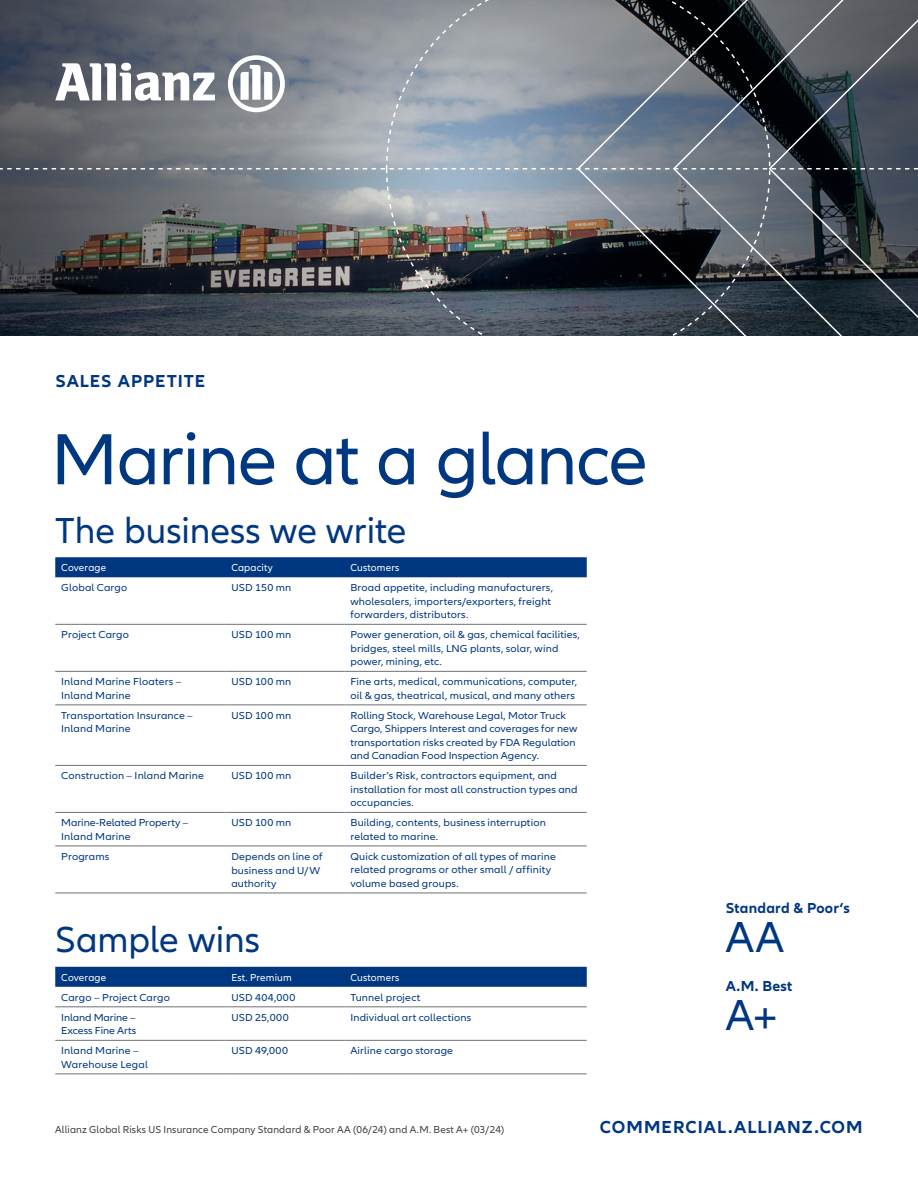
<style>
.page{position:relative;width:918px;height:1188px;background:#fff}
.page>*{position:absolute;margin:0;border:0;box-sizing:border-box;transform-origin:0 0}
.t1{font:75px "Allianz Neo";letter-spacing:-.02em;color:#003781}
.t2{font:45px "Allianz Neo";color:#003781}
.t3{font:37.5px "Allianz Neo";color:#003781}
.t4{font:700 18px "Allianz Neo";letter-spacing:.055em;color:#003781}
.t5{font:700 15px "Allianz Neo";letter-spacing:.015em;color:#003781}
.t6{font:10.5px/13.5px "Allianz Neo";letter-spacing:.01em;color:#003781;scale:1.06 1}
.t7{font:10.5px "Allianz Neo";letter-spacing:.01em;color:#414141}
.t8{font:10.5px "Allianz Neo";letter-spacing:.015em;color:#fff}
.t9{font:10.5px "Allianz Neo";letter-spacing:.035em;color:#003781;scale:1.06 1}
</style>
<div class="page">
<img style="left:0;top:0;width:576px;height:336px">
<svg style="left:576px;top:0;width:342px;height:336px;background:#485057"></svg>
<svg style="left:55px;top:63px;width:160px;height:38px"></svg>
<svg style="left:228px;top:55px;width:57px;height:57px"></svg>
<div style="left:55px;top:557px;width:532px;height:20px;background:#003781"></div>
<hr style="left:55px;top:624px;width:170px;height:1px;background:#707172">
<hr style="left:225px;top:624px;width:119px;height:1px;background:#707172">
<hr style="left:344px;top:624px;width:243px;height:1px;background:#707172">
<hr style="left:55px;top:671px;width:170px;height:1px;background:#707172">
<hr style="left:225px;top:671px;width:119px;height:1px;background:#707172">
<hr style="left:344px;top:671px;width:243px;height:1px;background:#707172">
<hr style="left:55px;top:705px;width:170px;height:1px;background:#707172">
<hr style="left:225px;top:705px;width:119px;height:1px;background:#707172">
<hr style="left:344px;top:705px;width:243px;height:1px;background:#707172">
<hr style="left:55px;top:765px;width:170px;height:1px;background:#707172">
<hr style="left:225px;top:765px;width:119px;height:1px;background:#707172">
<hr style="left:344px;top:765px;width:243px;height:1px;background:#707172">
<hr style="left:55px;top:812px;width:170px;height:1px;background:#707172">
<hr style="left:225px;top:812px;width:119px;height:1px;background:#707172">
<hr style="left:344px;top:812px;width:243px;height:1px;background:#707172">
<hr style="left:55px;top:846px;width:170px;height:1px;background:#707172">
<hr style="left:225px;top:846px;width:119px;height:1px;background:#707172">
<hr style="left:344px;top:846px;width:243px;height:1px;background:#707172">
<hr style="left:55px;top:893px;width:170px;height:1px;background:#707172">
<hr style="left:225px;top:893px;width:119px;height:1px;background:#707172">
<hr style="left:344px;top:893px;width:243px;height:1px;background:#707172">
<div style="left:55px;top:967px;width:532px;height:20px;background:#003781"></div>
<hr style="left:55px;top:1007px;width:170px;height:1px;background:#707172">
<hr style="left:225px;top:1007px;width:119px;height:1px;background:#707172">
<hr style="left:344px;top:1007px;width:243px;height:1px;background:#707172">
<hr style="left:55px;top:1040px;width:170px;height:1px;background:#707172">
<hr style="left:225px;top:1040px;width:119px;height:1px;background:#707172">
<hr style="left:344px;top:1040px;width:243px;height:1px;background:#707172">
<hr style="left:55px;top:1074px;width:170px;height:1px;background:#707172">
<hr style="left:225px;top:1074px;width:119px;height:1px;background:#707172">
<hr style="left:344px;top:1074px;width:243px;height:1px;background:#707172">
<h3 class="t4" style="left:55px;top:370px;width:151px">SALES APPETITE</h3>
<h1 class="t1" style="left:51px;top:417px;width:598px">Marine at a glance</h1>
<h3 class="t3" style="left:55px;top:509px;width:353px">The business we write</h3>
<p class="t8" style="left:61px;top:562px;width:46px">Coverage</p>
<p class="t8" style="left:231px;top:562px;width:43px">Capacity</p>
<p class="t8" style="left:350px;top:562px;width:51px">Customers</p>
<p class="t6" style="left:61px;top:581px;width:64px">Global Cargo</p>
<p class="t6" style="left:231px;top:581px;width:58px">USD 150 mn</p>
<p class="t6" style="left:350px;top:581px;width:193px">Broad appetite, including manufacturers, wholesalers, importers/exporters, freight forwarders, distributors.</p>
<p class="t6" style="left:61px;top:628px;width:65px">Project Cargo</p>
<p class="t6" style="left:231px;top:628px;width:58px">USD 100 mn</p>
<p class="t6" style="left:350px;top:628px;width:218px">Power generation, oil &amp; gas, chemical facilities, bridges, steel mills, LNG plants, solar, wind power, mining, etc.</p>
<p class="t6" style="left:61px;top:675px;width:115px">Inland Marine Floaters –<br>Inland Marine</p>
<p class="t6" style="left:231px;top:675px;width:58px">USD 100 mn</p>
<p class="t6" style="left:350px;top:675px;width:216px">Fine arts, medical, communications, computer, oil &amp; gas, theatrical, musical, and many others</p>
<p class="t6" style="left:61px;top:709px;width:126px">Transportation Insurance –<br>Inland Marine</p>
<p class="t6" style="left:231px;top:709px;width:58px">USD 100 mn</p>
<p class="t6" style="left:350px;top:709px;width:216px">Rolling Stock, Warehouse Legal, Motor Truck Cargo, Shippers Interest and coverages for new transportation risks created by FDA Regulation and Canadian Food Inspection Agency.</p>
<p class="t6" style="left:61px;top:769px;width:136px">Construction – Inland Marine</p>
<p class="t6" style="left:231px;top:769px;width:58px">USD 100 mn</p>
<p class="t6" style="left:350px;top:769px;width:216px">Builder’s Risk, contractors equipment, and installation for most all construction types and occupancies.</p>
<p class="t6" style="left:61px;top:817px;width:121px">Marine-Related Property –<br>Inland Marine</p>
<p class="t6" style="left:231px;top:817px;width:58px">USD 100 mn</p>
<p class="t6" style="left:350px;top:817px;width:186px">Building, contents, business interruption related to marine.</p>
<p class="t6" style="left:61px;top:850px;width:47px">Programs</p>
<p class="t6" style="left:231px;top:850px;width:88px">Depends on line of business and U/W authority</p>
<p class="t6" style="left:350px;top:850px;width:195px">Quick customization of all types of marine related programs or other small / affinity volume based groups.</p>
<h3 class="t3" style="left:55px;top:918px;width:206px">Sample wins</h3>
<p class="t8" style="left:61px;top:971px;width:46px">Coverage</p>
<p class="t8" style="left:231px;top:971px;width:62px">Est. Premium</p>
<p class="t8" style="left:350px;top:971px;width:51px">Customers</p>
<p class="t6" style="left:61px;top:991px;width:104px">Cargo – Project Cargo</p>
<p class="t9" style="left:231px;top:991px;width:62px">USD 404,000</p>
<p class="t6" style="left:350px;top:991px;width:68px">Tunnel project</p>
<p class="t6" style="left:61px;top:1011px;width:72px">Inland Marine –<br>Excess Fine Arts</p>
<p class="t6" style="left:231px;top:1011px;width:56px">USD 25,000</p>
<p class="t6" style="left:350px;top:1011px;width:115px">Individual art collections</p>
<p class="t6" style="left:61px;top:1044px;width:83px">Inland Marine –<br>Warehouse Legal</p>
<p class="t6" style="left:231px;top:1044px;width:55px">USD 49,000</p>
<p class="t6" style="left:350px;top:1044px;width:98px">Airline cargo storage</p>
<h3 class="t5" style="left:726px;top:900px;width:126px">Standard &amp; Poor‘s</h3>
<h2 class="t2" style="left:726px;top:912px;width:60px">AA</h2>
<h3 class="t5" style="left:726px;top:978px;width:68px">A.M. Best</h3>
<h2 class="t2" style="left:726px;top:990px;width:53px">A+</h2>
<p class="t7" style="left:55px;top:1123px;width:451px">Allianz Global Risks US Insurance Company Standard &amp; Poor AA (06/24) and A.M. Best A+ (03/24)</p>
<h3 class="t4" style="left:600px;top:1116px;width:264px">COMMERCIAL.ALLIANZ.COM</h3>
</div>
